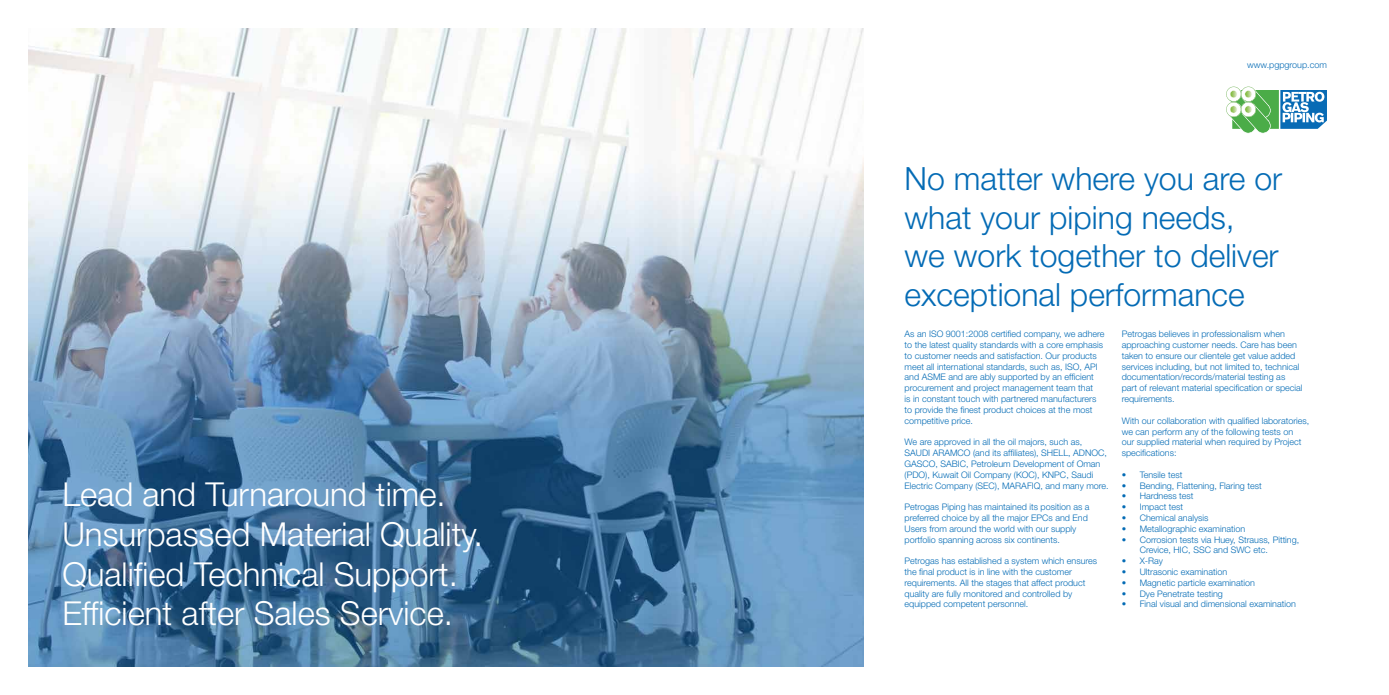
<style>
.page{position:relative;width:1389px;height:695px;background:#fff}
.page>*{position:absolute;margin:0;border:0;box-sizing:border-box;transform-origin:0 0}
.t1{font:300 33px/39.6px "Helvetica Neue LT Std";color:#fff}
.t2{font:300 32px/38.4px "Helvetica Neue LT Std";color:#046bb5}
.t3{font:300 9px/10.8px "Helvetica Neue LT Std";color:#046bb5}
</style>
<div class="page">
<img style="left:28px;top:28px;width:835px;height:638px">
<svg style="left:1226px;top:86px;width:101px;height:48px"></svg>
<h1 class="t1" style="left:62px;top:474px;width:422px">Lead and Turnaround time.<br>Unsurpassed Material Quality.<br>Qualified Technical Support.<br>Efficient after Sales Service.</h1>
<p class="t3" style="left:1247px;top:59px;width:81px">www.pgpgroup.com</p>
<h2 class="t2" style="left:905px;top:159px;width:379px">No matter where you are or what your piping needs, we work together to deliver exceptional performance</h2>
<p class="t3" style="left:905px;top:328px;width:201px">As an ISO 9001:2008 certified company, we adhere to the latest quality standards with a core emphasis to customer needs and satisfaction. Our products meet all international standards, such as, ISO, API and ASME and are ably supported by an efficient procurement and project management team that<br>is in constant touch with partnered manufacturers to provide the finest product choices at the most competitive price.</p>
<p class="t3" style="left:905px;top:436px;width:206px">We are approved in all the oil majors, such as, SAUDI ARAMCO (and its affiliates), SHELL, ADNOC, GASCO, SABIC, Petroleum Development of Oman (PDO), Kuwait Oil Company (KOC), KNPC, Saudi Electric Company (SEC), MARAFIQ, and many more.</p>
<p class="t3" style="left:905px;top:501px;width:187px">Petrogas Piping has maintained its position as a preferred choice by all the major EPCs and End Users from around the world with our supply portfolio spanning across six continents.</p>
<p class="t3" style="left:905px;top:555px;width:194px">Petrogas has established a system which ensures the final product is in line with the customer requirements. All the stages that affect product quality are fully monitored and controlled by equipped competent personnel.</p>
<p class="t3" style="left:1122px;top:328px;width:182px">Petrogas believes in professionalism when approaching customer needs. Care has been taken to ensure our clientele get value added services including, but not limited to, technical documentation/records/material testing as part of relevant material specification or special requirements.</p>
<p class="t3" style="left:1122px;top:415px;width:189px">With our collaboration with qualified laboratories, we can perform any of the following tests on<br>our supplied material when required by Project specifications:</p>
<p class="t3" style="left:1122px;top:469px;width:62px">• Tensile test</p>
<p class="t3" style="left:1122px;top:479px;width:142px">• Bending, Flattening, Flaring test</p>
<p class="t3" style="left:1122px;top:490px;width:73px">• Hardness test</p>
<p class="t3" style="left:1122px;top:501px;width:63px">• Impact test</p>
<p class="t3" style="left:1122px;top:512px;width:88px">• Chemical analysis</p>
<p class="t3" style="left:1122px;top:523px;width:125px">• Metallographic examination</p>
<p class="t3" style="left:1140px;top:533px;width:161px;text-indent:-18px">• Corrosion tests via Huey, Strauss, Pitting,<br>Crevice, HIC, SSC and SWC etc.</p>
<p class="t3" style="left:1122px;top:555px;width:43px">• X-Ray</p>
<p class="t3" style="left:1122px;top:566px;width:107px">• Ultrasonic examination</p>
<p class="t3" style="left:1122px;top:577px;width:135px">• Magnetic particle examination</p>
<p class="t3" style="left:1122px;top:587px;width:103px">• Dye Penetrate testing</p>
<p class="t3" style="left:1122px;top:598px;width:176px">• Final visual and dimensional examination</p>
</div>
